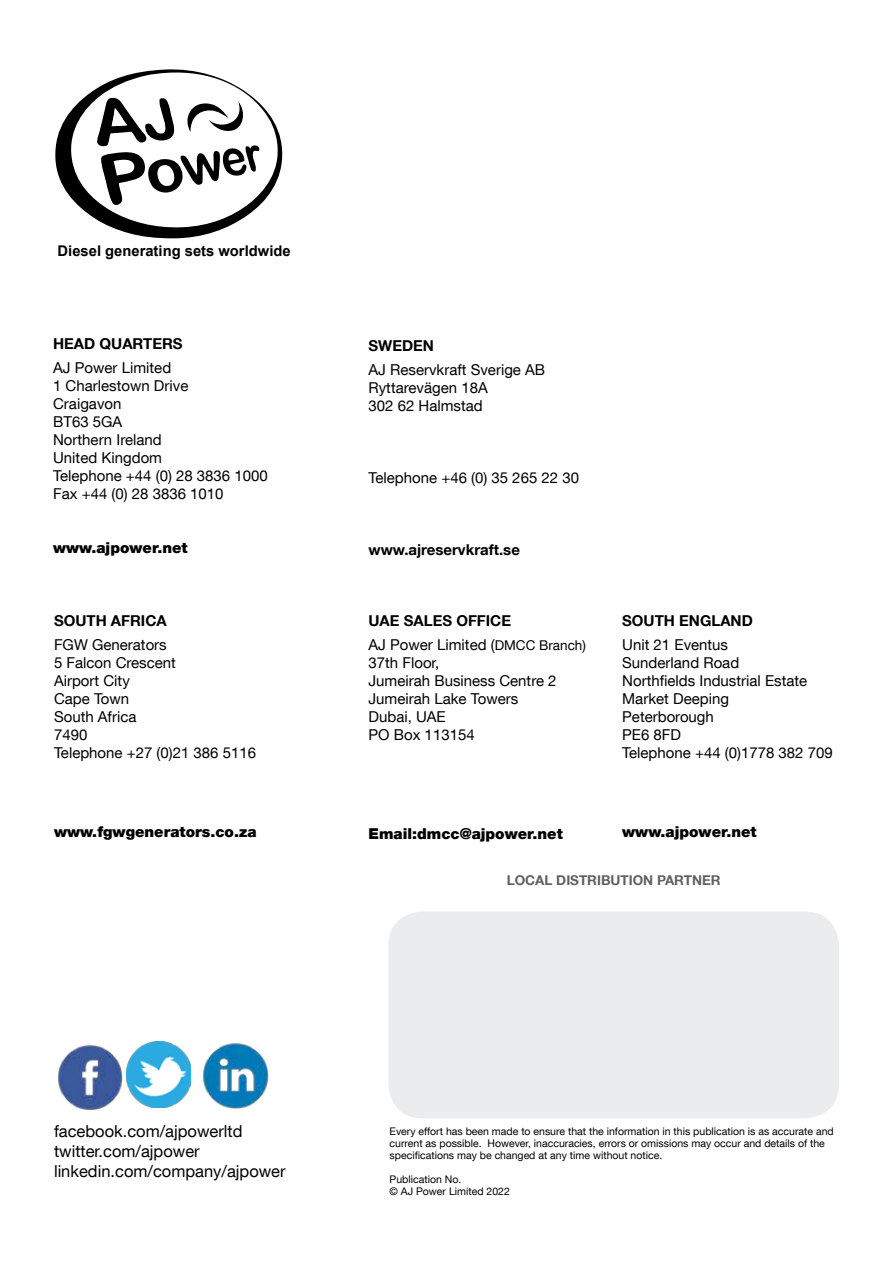
<style>
.page{position:relative;width:893px;height:1263px;background:#fff}
.page>*{position:absolute;margin:0;border:0;box-sizing:border-box;transform-origin:0 0}
.t1{font:16.5px/19.8px "Helvetica Neue LT Com";color:#000}
.t2{font:15px/18px "Helvetica Neue LT Com";color:#000}
.t3{font:900 15px "Helvetica Neue LT Com";color:#000}
.t4{font:700 15px "Helvetica Neue LT Com";color:#000}
.t5{font:700 14.7px "Arial";color:#000}
.t6{font:700 13.5px "Helvetica Neue LT Com";color:#5f6062}
.t7{font:10.5px/12px "Helvetica Neue LT Com";color:#000}
.s1{font-weight:700}
.s2{font-size:13.5px}
</style>
<div class="page">
<div style="left:388px;top:911px;width:451px;height:207px;background:#ebeced;border-radius:34px"></div>
<img style="left:203px;top:1043px;width:66px;height:66px">
<img style="left:58px;top:1045px;width:65px;height:65px">
<img style="left:127px;top:1041px;width:63px;height:66px">
<svg style="left:55px;top:69px;width:228px;height:170px"></svg>
<p class="t5" style="left:58px;top:241px;width:235px">Diesel generating sets worldwide</p>
<p class="t4" style="left:53px;top:334px;width:131px">HEAD QUARTERS</p>
<p class="t2" style="left:53px;top:358px;width:216px">AJ Power Limited<br>1 Charlestown Drive<br>Craigavon<br>BT63 5GA<br>Northern Ireland<br>United Kingdom<br>Telephone +44 (0) 28 3836 1000<br>Fax +44 (0) 28 3836 1010</p>
<p class="t4" style="left:369px;top:336px;width:67px">SWEDEN</p>
<p class="t2" style="left:369px;top:360px;width:178px">AJ Reservkraft Sverige AB<br>Ryttarevägen 18A<br>302 62 Halmstad</p>
<p class="t2" style="left:369px;top:468px;width:212px">Telephone +46 (0) 35 265 22 30</p>
<p class="t3" style="left:53px;top:538px;width:136px">www.ajpower.net</p>
<p class="t4" style="left:369px;top:540px;width:153px">www.ajreservkraft.se</p>
<p class="t4" style="left:54px;top:611px;width:114px">SOUTH AFRICA</p>
<p class="t2" style="left:54px;top:635px;width:204px">FGW Generators<br>5 Falcon Crescent<br>Airport City<br>Cape Town<br>South Africa<br>7490<br>Telephone +27 (0)21 386 5116</p>
<p class="t2" style="left:369px;top:608px;width:219px;line-height:24px"><span class="s1">UAE SALES OFFICE<br></span>AJ Power Limited (<span class="s2">DMCC Branch)</span></p>
<p class="t2" style="left:369px;top:653px;width:190px">37th Floor,<br>Jumeirah Business Centre 2<br>Jumeirah Lake Towers<br>Dubai, UAE<br>PO Box 113154</p>
<p class="t4" style="left:622px;top:611px;width:132px">SOUTH ENGLAND</p>
<p class="t2" style="left:622px;top:635px;width:212px">Unit 21 Eventus<br>Sunderland Road<br>Northfields Industrial Estate<br>Market Deeping<br>Peterborough<br>PE6 8FD<br>Telephone +44 (0)1778 382 709</p>
<p class="t3" style="left:54px;top:823px;width:204px">www.fgwgenerators.co.za</p>
<p class="t3" style="left:369px;top:824px;width:196px">Email:dmcc@ajpower.net</p>
<p class="t3" style="left:622px;top:823px;width:136px">www.ajpower.net</p>
<p class="t6" style="left:507px;top:872px;width:215px">LOCAL DISTRIBUTION PARTNER</p>
<p class="t1" style="left:54px;top:1121px;width:233px">facebook.com/ajpowerltd twitter.com/ajpower linkedin.com/company/ajpower</p>
<p class="t7" style="left:390px;top:1125px;width:446px">Every effort has been made to ensure that the information in this publication is as accurate and current as possible. However, inaccuracies, errors or omissions may occur and details of the specifications may be changed at any time without notice.</p>
<p class="t7" style="left:390px;top:1173px;width:122px">Publication No.<br>© AJ Power Limited 2022</p>
</div>
